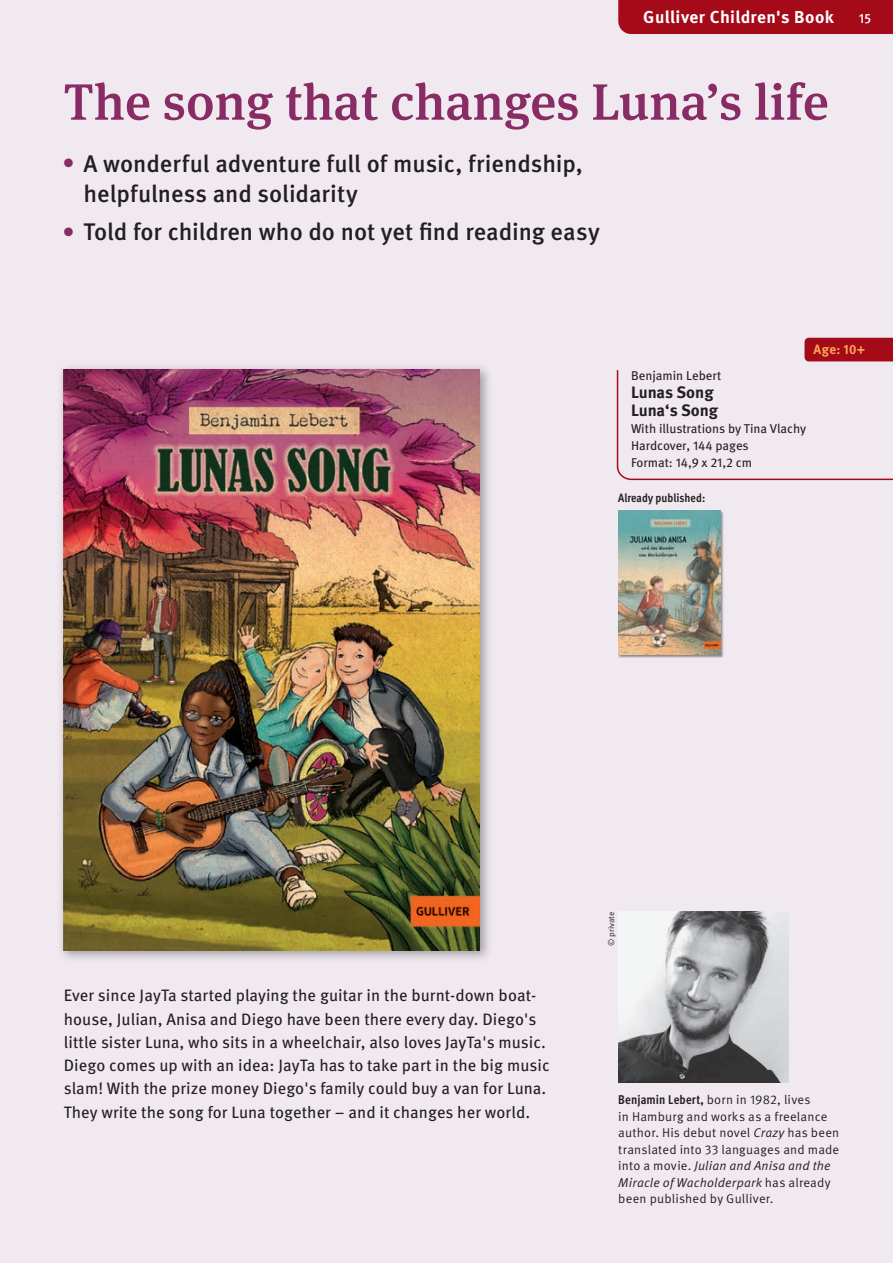
<style>
.page{position:relative;width:893px;height:1263px;background:#f1e9f0}
.page>*{position:absolute;margin:0;border:0;box-sizing:border-box;transform-origin:0 0}
.t1{font:500 51px "Meta Serif Pro";letter-spacing:.005em;color:#892c66}
.t2{font:500 24px/30px "Meta Pro";letter-spacing:-.005em;color:#231f20}
.t3{font:700 17.25px "Meta Pro";letter-spacing:.02em;color:#fff}
.t4{font:16.5px/23.2px "Meta Pro";letter-spacing:.005em;color:#231f20}
.t5{font:700 16.5px/18px "Meta Pro";letter-spacing:-.005em;color:#231f20}
.t6{font:700 13.5px "Meta Pro";color:#f9a654}
.t7{font:500 13.5px "Meta Pro";color:#fff}
.t8{font:12.75px/16.5px "Meta Pro Norm";letter-spacing:.015em;color:#231f20}
.t9{font:12.75px/17.2px "Meta Pro";color:#231f20}
.t10{font:12.75px/16.5px "Meta Pro Norm Ita";letter-spacing:.01em;color:#231f20}
.t11{font:700 condensed 12px "Meta Pro";letter-spacing:.005em;color:#231f20}
.t12{font:8.25px "Meta Pro Norm";letter-spacing:-.005em;color:#231f20}
.s1{font-family:"Meta Pro";font-weight:700;font-stretch:condensed}
.s2{font-family:"Meta Pro Norm Ita"}
.s3{font-family:"Meta Pro Norm"}
</style>
<div class="page">
<div style="left:618px;top:0;width:275px;height:34px;background:#a50a19"></div>
<svg style="left:617px;top:467px;width:276px;height:13px"></svg>
<div style="left:804px;top:338px;width:89px;height:23px;background:#a50a19"></div>
<hr style="left:617px;top:370px;width:1px;height:97px;background:#a50a19">
<img style="left:61px;top:367px;width:428px;height:592px">
<img style="left:64px;top:370px;width:416px;height:580px">
<img style="left:618px;top:912px;width:170px;height:170px">
<img style="left:618px;top:511px;width:106px;height:147px">
<img style="left:618px;top:511px;width:103px;height:144px">
<p class="t3" style="left:643px;top:3px;width:192px">Gulliver Children's Book</p>
<h1 class="t1" style="left:64px;top:63px;width:766px">The song that changes Luna’s life</h1>
<h2 class="t2" style="left:84px;top:147px;width:501px;text-indent:-20px"><sup>●</sup> A wonderful adventure full of music, friendship, helpfulness and solidarity</h2>
<h2 class="t2" style="left:64px;top:215px;width:538px"><sup>●</sup> Told for children who do not yet find reading easy</h2>
<p class="t7" style="left:859px;top:8px;width:14px">15</p>
<p class="t6" style="left:813px;top:338px;width:53px">Age: 10+</p>
<p class="t9" style="left:631px;top:366px;width:92px">Benjamin Lebert</p>
<p class="t5" style="left:631px;top:382px;width:89px">Lunas Song<br>Luna‘s Song</p>
<p class="t9" style="left:631px;top:419px;width:177px">With illustrations by Tina Vlachy<br>Hardcover, 144 pages<br>Format: 14,9 x 21,2 cm</p>
<p class="t11" style="left:618px;top:489px;width:88px">Already published:</p>
<p class="t4" style="left:64px;top:983px;width:487px">Ever since JayTa started playing the guitar in the burnt-down boat&shy;house, Julian, Anisa and Diego have been there every day. Diego's little sister Luna, who sits in a wheelchair, also loves JayTa's music.<br>Diego comes up with an idea: JayTa has to take part in the big music slam! With the prize money Diego's family could buy a van for Luna.<br>They write the song for Luna together – and it changes her world.</p>
<p class="t12" style="left:605px;top:946px;width:35px;rotate:-90deg">© private</p>
<p class="t8" style="left:618px;top:1091px;width:223px"><span class="s1">Benjamin Lebert,</span> born in 1982, lives<br>in Hamburg and works as a freelance author. His debut novel <span class="s2">Crazy</span> has been translated into 33 languages and made</p>
<p class="t10" style="left:618px;top:1157px;width:214px"><span class="s3">into a movie.</span> Julian and Anisa and the<br>Miracle of Wacholderpark <span class="s3">has already</span></p>
<p class="t8" style="left:618px;top:1190px;width:157px">been published by Gulliver.</p>
</div>
